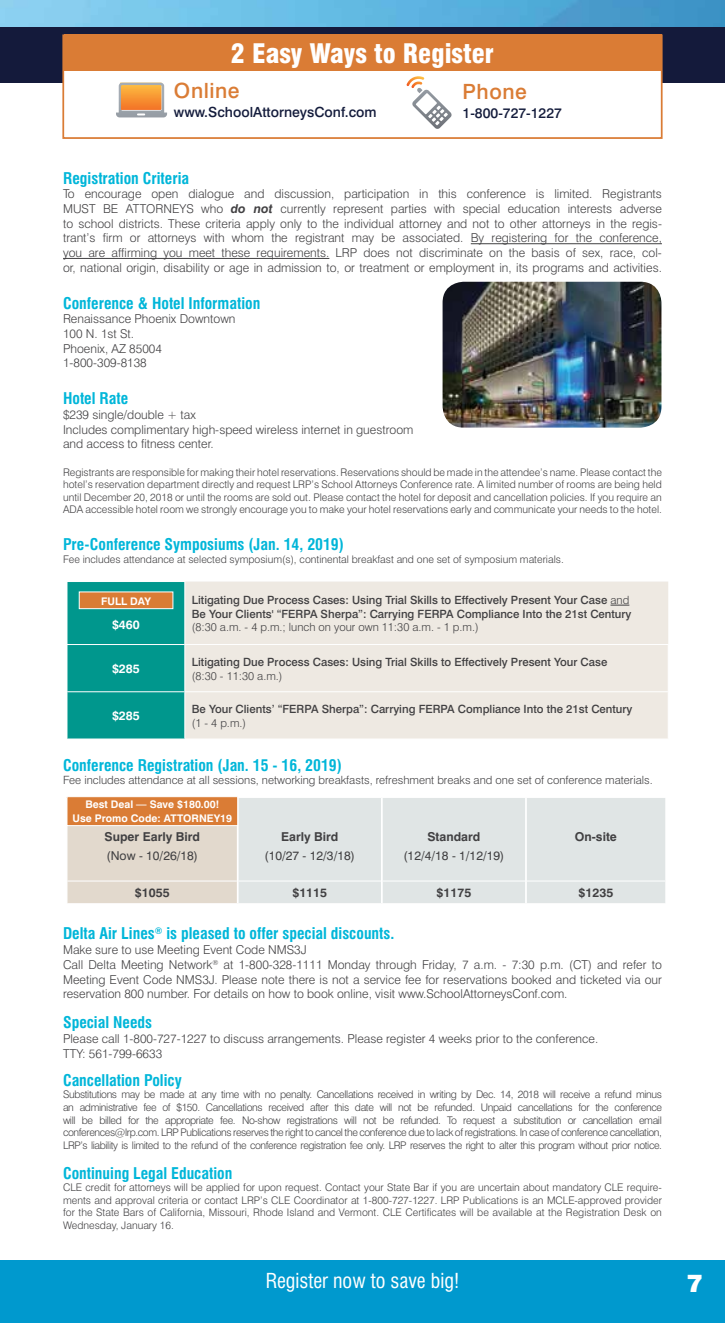
<style>
.page{position:relative;width:725px;height:1323px;background:#fff}
.page>*{position:absolute;margin:0;border:0;box-sizing:border-box;transform-origin:0 0}
.t1{font:900 condensed 26.25px "Swiss 721 BT";color:#fff}
.t2{font:900 24.5px "Swiss 721 BT";color:#fff}
.t3{font:500 21px "Swiss 721 BT";letter-spacing:.025em;color:#da7c35}
.t4{font:condensed 20.12px "Swiss 721 BT";color:#fff}
.t5{font:700 condensed 15.75px "Swiss 721 BT";color:#00b6d9}
.t6{font:500 14px "Swiss 721 BT";color:#141c3c}
.t7{font:300 12.25px/14.7px "Swiss 721 BT";color:#414042}
.t8{font:700 12.25px "Swiss 721 BT";color:#414042}
.t9{font:12.25px "Swiss 721 BT";color:#414042}
.t10{font:700 12.25px "Swiss 721 BT";color:#fff}
.t11{font:500 11.38px/13.7px "Swiss 721 BT";color:#414042}
.t12{font:300 11.38px "Swiss 721 BT";color:#414042}
.t13{font:300 10.5px/12.6px "Swiss 721 BT";color:#414042;text-align:justify}
.t14{font:700 10.5px/14px "Swiss 721 BT";color:#fff;text-align:center}
.s1{font-weight:700;font-style:italic}
.s2{font-weight:300}
.s3{font-stretch:condensed}
</style>
<div class="page">
<img style="left:0;top:0;width:133px;height:28px">
<img style="left:133px;top:0;width:591px;height:28px">
<div style="left:0;top:28px;width:724px;height:55px;background:#141a3b"></div>
<div style="left:62px;top:34px;width:600px;height:105px;background:#fff;border:2px solid #da7c35"></div>
<div style="left:63px;top:34px;width:598px;height:37px;background:#da7c35"></div>
<hr style="left:470px;top:243px;width:192px;height:1px;background:#414042">
<hr style="left:63px;top:258px;width:266px;height:1px;background:#414042">
<div style="left:68px;top:583px;width:116px;height:156px;background:#00978d"></div>
<div style="left:185px;top:583px;width:483px;height:156px;background:#eee9e2"></div>
<hr style="left:667px;top:692px;width:1px;height:47px;background:#fff">
<hr style="left:185px;top:644px;width:483px;height:1px;background:#fff">
<hr style="left:667px;top:645px;width:1px;height:46px;background:#fff">
<hr style="left:185px;top:691px;width:483px;height:1px;background:#fff">
<hr style="left:66px;top:691px;width:119px;height:1px;background:#fff">
<hr style="left:66px;top:644px;width:119px;height:1px;background:#fff">
<svg style="left:610px;top:605px;width:19px;height:1px"></svg>
<div style="left:63px;top:578px;width:616px;height:175px;border:4px solid #fff"></div>
<div style="left:238px;top:798px;width:427px;height:105px;background:#e0e5e5"></div>
<hr style="left:238px;top:881px;width:143px;height:1px;background:#fff">
<hr style="left:382px;top:881px;width:143px;height:1px;background:#fff">
<hr style="left:526px;top:881px;width:140px;height:1px;background:#fff">
<div style="left:68px;top:826px;width:169px;height:77px;background:#e2d9cd"></div>
<hr style="left:381px;top:798px;width:1px;height:83px;background:#fff">
<svg style="left:381px;top:881px;width:1px;height:22px"></svg>
<hr style="left:525px;top:798px;width:1px;height:83px;background:#fff">
<svg style="left:525px;top:881px;width:1px;height:22px"></svg>
<div style="left:66px;top:796px;width:172px;height:30px;background:#da7c35;border:1px solid #fff"></div>
<div style="left:79px;top:592px;width:94px;height:17px;background:#da7c35;border:1px solid #fff"></div>
<svg style="left:116px;top:83px;width:51px;height:34px;background:#dda770"></svg>
<svg style="left:406px;top:76px;width:46px;height:53px"></svg>
<img style="left:442px;top:282px;width:219px;height:146px">
<div style="left:0;top:1260px;width:724px;height:63px;background:#0099ce"></div>
<h1 class="t1" style="left:231px;top:37px;width:264px">2 Easy Ways to Register</h1>
<h3 class="t3" style="left:174px;top:78px;width:67px">Online</h3>
<h3 class="t6" style="left:174px;top:104px;width:204px">www.SchoolAttorneysConf.com</h3>
<h3 class="t3" style="left:462px;top:79px;width:66px">Phone</h3>
<h3 class="t6" style="left:462px;top:105px;width:101px">1-800-727-1227</h3>
<h3 class="t5" style="left:63px;top:168px;width:128px">Registration Criteria</h3>
<p class="t7" style="left:63px;top:187px;width:600px;text-align:justify">To encourage open dialogue and discussion, participation in this conference is limited. Registrants MUST BE ATTORNEYS who <span class="s1">do not</span> currently represent parties with special education interests adverse to school districts. These criteria apply only to the individual attorney and not to other attorneys in the regis&shy;trant’s firm or attorneys with whom the registrant may be associated. By registering for the conference, you are affirming you meet these requirements. LRP does not discriminate on the basis of sex, race, col&shy;or, national origin, disability or age in admission to, or treatment or employment in, its programs and activities.</p>
<h3 class="t5" style="left:63px;top:293px;width:199px">Conference &amp; Hotel Information</h3>
<p class="t7" style="left:63px;top:311px;width:174px">Renaissance Phoenix Downtown<br>100 N. 1st St.<br>Phoenix, AZ 85004<br>1-800-309-8138</p>
<h3 class="t5" style="left:63px;top:389px;width:67px">Hotel Rate</h3>
<p class="t7" style="left:63px;top:407px;width:352px">$239 single/double + tax<br>Includes complimentary high-speed wireless internet in guestroom and access to fitness center.</p>
<p class="t13" style="left:63px;top:465px;width:600px">Registrants are responsible for making their hotel reservations. Reservations should be made in the attendee’s name. Please contact the hotel’s reservation department directly and request LRP’s School Attorneys Conference rate. A limited number of rooms are being held until December 20, 2018 or until the rooms are sold out. Please contact the hotel for deposit and cancellation policies. If you require an ADA accessible hotel room we strongly encourage you to make your hotel reservations early and communicate your needs to the hotel.</p>
<h3 class="t5" style="left:63px;top:535px;width:282px">Pre-Conference Symposiums (Jan. 14, 2019)</h3>
<p class="t13" style="left:63px;top:553px;width:502px">Fee includes attendance at selected symposium(s), continental breakfast and one set of symposium materials.</p>
<p class="t14" style="left:101px;top:594px;width:51px">FULL DAY</p>
<p class="t10" style="left:112px;top:617px;width:29px">$460</p>
<p class="t10" style="left:112px;top:661px;width:29px">$285</p>
<p class="t11" style="left:192px;top:593px;width:441px">Litigating Due Process Cases: Using Trial Skills to Effectively Present Your Case <span class="s2">and<br></span>Be Your Clients' “FERPA Sherpa”: Carrying FERPA Compliance Into the 21st Century</p>
<p class="t12" style="left:192px;top:620px;width:288px">(8:30 a.m. - 4 p.m.; lunch on your own 11:30 a.m. - 1 p.m.)</p>
<p class="t11" style="left:192px;top:655px;width:417px">Litigating Due Process Cases: Using Trial Skills to Effectively Present Your Case</p>
<p class="t12" style="left:192px;top:669px;width:92px">(8:30 - 11:30 a.m.)</p>
<p class="t11" style="left:192px;top:702px;width:442px">Be Your Clients’ “FERPA Sherpa”: Carrying FERPA Compliance Into the 21st Century</p>
<p class="t12" style="left:192px;top:716px;width:56px">(1 - 4 p.m.)</p>
<h3 class="t5" style="left:63px;top:755px;width:280px">Conference Registration (Jan. 15 - 16, 2019)</h3>
<p class="t12" style="left:63px;top:773px;width:591px">Fee includes attendance at all sessions, networking breakfasts, refreshment breaks and one set of conference materials.</p>
<p class="t10" style="left:112px;top:708px;width:29px">$285</p>
<p class="t14" style="left:73px;top:798px;width:161px">Best Deal <span class="s3">—</span> Save $180.00!<br>Use Promo Code: ATTORNEY19</p>
<p class="t8" style="left:105px;top:829px;width:97px">Super Early Bird</p>
<p class="t9" style="left:107px;top:848px;width:93px">(Now - 10/26/18)</p>
<p class="t8" style="left:281px;top:829px;width:59px">Early Bird</p>
<p class="t9" style="left:264px;top:848px;width:92px">(10/27 - 12/3/18)</p>
<p class="t8" style="left:427px;top:829px;width:54px">Standard</p>
<p class="t9" style="left:403px;top:848px;width:102px">(12/4/18 - 1/12/19)</p>
<p class="t8" style="left:575px;top:829px;width:43px">On-site</p>
<p class="t8" style="left:135px;top:885px;width:36px">$1055</p>
<p class="t8" style="left:292px;top:885px;width:36px">$1115</p>
<p class="t8" style="left:436px;top:885px;width:36px">$1175</p>
<p class="t8" style="left:578px;top:885px;width:36px">$1235</p>
<h3 class="t5" style="left:63px;top:924px;width:333px">Delta Air Lines<sup>®</sup> is pleased to offer special discounts.</h3>
<p class="t7" style="left:63px;top:942px;width:600px">Make sure to use Meeting Event Code NMS3J<br>Call Delta Meeting Network<sup>®</sup> at 1-800-328-1111 Monday through Friday, 7 a.m. - 7:30 p.m. (CT) and refer to Meeting Event Code NMS3J. Please note there is not a service fee for reservations booked and ticketed via our reservation 800 number. For details on how to book online, visit www.SchoolAttorneysConf.com.</p>
<h3 class="t5" style="left:63px;top:1013px;width:91px">Special Needs</h3>
<p class="t7" style="left:63px;top:1031px;width:536px">Please call 1-800-727-1227 to discuss arrangements. Please register 4 weeks prior to the conference.<br>TTY: 561-799-6633</p>
<h3 class="t5" style="left:63px;top:1071px;width:120px">Cancellation Policy</h3>
<p class="t13" style="left:63px;top:1088px;width:600px">Substitutions may be made at any time with no penalty. Cancellations received in writing by Dec. 14, 2018 will receive a refund minus an administrative fee of $150. Cancellations received after this date will not be refunded. Unpaid cancellations for the conference will be billed for the appropriate fee. No-show registrations will not be refunded. To request a substitution or cancellation email conferences@lrp.com. LRP Publications reserves the right to cancel the conference due to lack of registrations. In case of conference cancellation, LRP’s liability is limited to the refund of the conference registration fee only. LRP reserves the right to alter this program without prior notice.</p>
<h3 class="t5" style="left:63px;top:1163px;width:171px">Continuing Legal Education</h3>
<p class="t13" style="left:63px;top:1181px;width:600px">CLE credit for attorneys will be applied for upon request. Contact your State Bar if you are uncertain about mandatory CLE require&shy;ments and approval criteria or contact LRP’s CLE Coordinator at 1-800-727-1227. LRP Publications is an MCLE-approved provider for the State Bars of California, Missouri, Rhode Island and Vermont. CLE Certificates will be available at the Registration Desk on Wednesday, January 16.</p>
<h3 class="t4" style="left:266px;top:1269px;width:195px">Register now to save big!</h3>
<h2 class="t2" style="left:686px;top:1269px;width:18px">7</h2>
</div>
